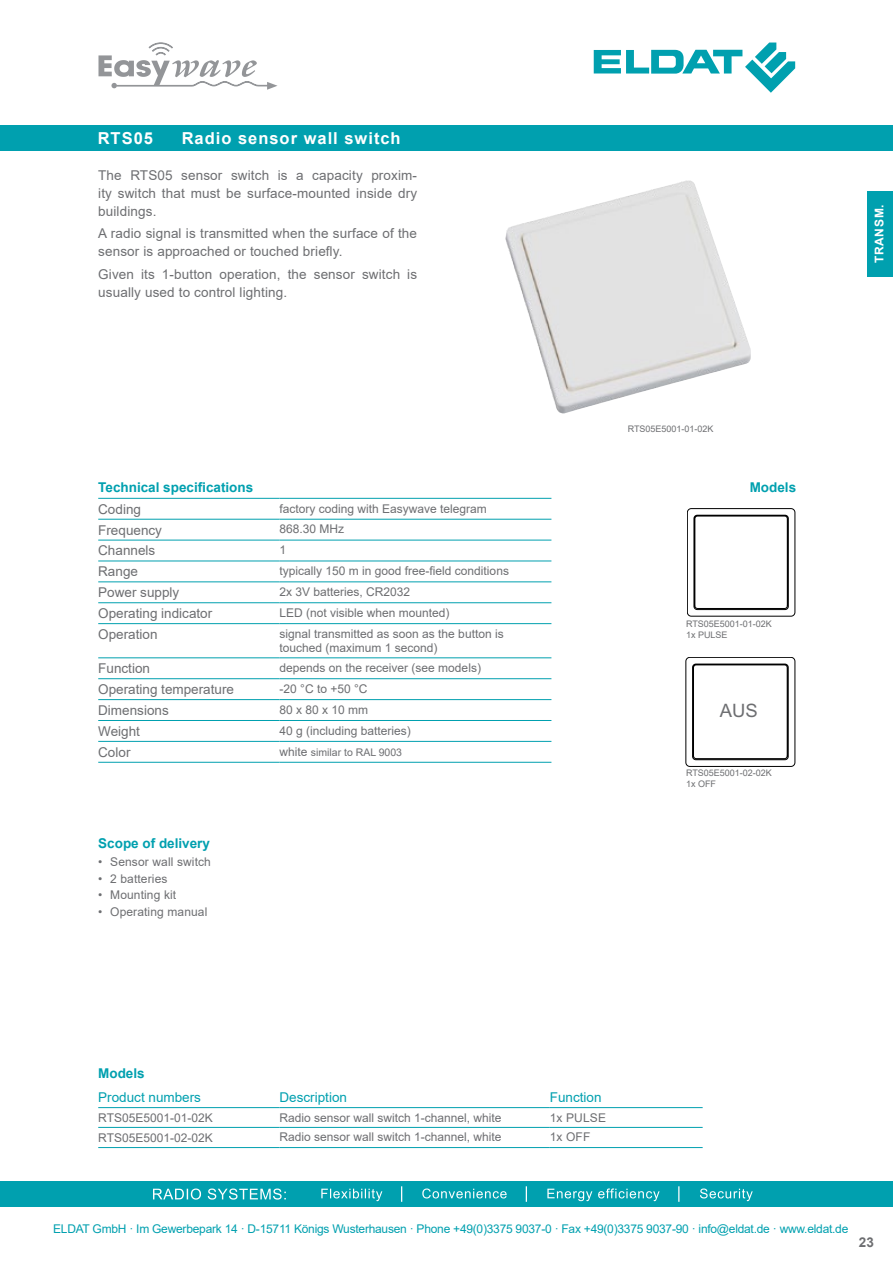
<style>
.page{position:relative;width:893px;height:1263px;background:#fff}
.page>*{position:absolute;margin:0;border:0;box-sizing:border-box;transform-origin:0 0}
.t1{font:18.45px "Arial";color:#6d6e71}
.t2{font:700 16.5px "Arial";letter-spacing:.06em;color:#fff}
.t3{font:13.5px/18px "Arial";letter-spacing:.01em;color:#6d6e71}
.t4{font:700 13.5px "Arial";color:#00a0af}
.t5{font:13.5px "Arial";color:#00a0af}
.t6{font:700 13.5px "Arial";color:#6d6e71}
.t7{font:12px/14.4px "Arial";color:#6d6e71}
.t8{font:12px "Arial";letter-spacing:-.02em;color:#00a0af}
.t9{font:700 12px "Arial";letter-spacing:.06em;color:#fff}
.t10{font:10.5px "Arial";color:#6d6e71}
.t11{font:9px/10.8px "Arial";color:#6d6e71}
.s1{font-size:12px}
</style>
<div class="page">
<div style="left:0;top:125px;width:893px;height:26px;background:#00a0af"></div>
<svg style="left:594px;top:43px;width:201px;height:50px"></svg>
<svg style="left:98px;top:43px;width:179px;height:47px"></svg>
<div style="left:0;top:1181px;width:893px;height:26px;background:#00a0af"></div>
<svg style="left:153px;top:1188px;width:133px;height:11px"></svg>
<svg style="left:321px;top:1186px;width:432px;height:16px"></svg>
<div style="left:867px;top:191px;width:26px;height:85px;background:#00a0af"></div>
<hr style="left:98px;top:498px;width:182px;height:1px;background:#00a0af">
<hr style="left:280px;top:498px;width:271px;height:1px;background:#00a0af">
<hr style="left:98px;top:519px;width:182px;height:1px;background:#00a0af">
<hr style="left:280px;top:519px;width:271px;height:1px;background:#00a0af">
<hr style="left:98px;top:540px;width:182px;height:1px;background:#00a0af">
<hr style="left:280px;top:540px;width:271px;height:1px;background:#00a0af">
<hr style="left:98px;top:561px;width:182px;height:1px;background:#00a0af">
<hr style="left:280px;top:561px;width:271px;height:1px;background:#00a0af">
<hr style="left:98px;top:582px;width:182px;height:1px;background:#00a0af">
<hr style="left:280px;top:582px;width:271px;height:1px;background:#00a0af">
<hr style="left:98px;top:602px;width:182px;height:1px;background:#00a0af">
<hr style="left:280px;top:602px;width:271px;height:1px;background:#00a0af">
<hr style="left:98px;top:623px;width:182px;height:1px;background:#00a0af">
<hr style="left:280px;top:623px;width:271px;height:1px;background:#00a0af">
<hr style="left:98px;top:657px;width:182px;height:1px;background:#00a0af">
<hr style="left:280px;top:657px;width:271px;height:1px;background:#00a0af">
<hr style="left:98px;top:678px;width:182px;height:1px;background:#00a0af">
<hr style="left:280px;top:678px;width:271px;height:1px;background:#00a0af">
<hr style="left:98px;top:699px;width:182px;height:1px;background:#00a0af">
<hr style="left:280px;top:699px;width:271px;height:1px;background:#00a0af">
<hr style="left:98px;top:720px;width:182px;height:1px;background:#00a0af">
<hr style="left:280px;top:720px;width:271px;height:1px;background:#00a0af">
<hr style="left:98px;top:741px;width:182px;height:1px;background:#00a0af">
<hr style="left:280px;top:741px;width:271px;height:1px;background:#00a0af">
<hr style="left:98px;top:762px;width:182px;height:1px;background:#00a0af">
<hr style="left:280px;top:762px;width:271px;height:1px;background:#00a0af">
<hr style="left:98px;top:1107px;width:182px;height:1px;background:#00a0af">
<hr style="left:280px;top:1107px;width:270px;height:1px;background:#00a0af">
<hr style="left:550px;top:1107px;width:153px;height:1px;background:#00a0af">
<hr style="left:98px;top:1127px;width:182px;height:1px;background:#00a0af">
<hr style="left:280px;top:1127px;width:270px;height:1px;background:#00a0af">
<hr style="left:550px;top:1127px;width:153px;height:1px;background:#00a0af">
<hr style="left:98px;top:1147px;width:182px;height:1px;background:#00a0af">
<hr style="left:280px;top:1147px;width:270px;height:1px;background:#00a0af">
<hr style="left:550px;top:1147px;width:153px;height:1px;background:#00a0af">
<img style="left:505px;top:180px;width:246px;height:234px">
<svg style="left:687px;top:508px;width:108px;height:108px"></svg>
<svg style="left:686px;top:657px;width:109px;height:110px"></svg>
<h2 class="t2" style="left:98px;top:127px;width:57px">RTS05</h2>
<h2 class="t2" style="left:182px;top:127px;width:221px">Radio sensor wall switch</h2>
<p class="t3" style="left:98px;top:166px;width:320px;text-align:justify">The RTS05 sensor switch is a capacity proxim&shy;ity switch that must be surface-mounted inside dry buildings.</p>
<p class="t3" style="left:98px;top:225px;width:320px">A radio signal is transmitted when the surface of the sensor is approached or touched briefly.</p>
<p class="t3" style="left:98px;top:265px;width:320px">Given its 1-button operation, the sensor switch is usually used to control lighting.</p>
<p class="t4" style="left:98px;top:478px;width:157px">Technical specifications</p>
<p class="t3" style="left:98px;top:500px;width:44px">Coding</p>
<p class="t7" style="left:280px;top:501px;width:209px">factory coding with Easywave telegram</p>
<p class="t3" style="left:98px;top:521px;width:65px">Frequency</p>
<p class="t7" style="left:280px;top:522px;width:66px">868.30 MHz</p>
<p class="t3" style="left:98px;top:542px;width:59px">Channels</p>
<p class="t7" style="left:280px;top:543px;width:8px">1</p>
<p class="t3" style="left:98px;top:562px;width:41px">Range</p>
<p class="t7" style="left:280px;top:564px;width:231px">typically 150 m in good free-field conditions</p>
<p class="t3" style="left:98px;top:583px;width:83px">Power supply</p>
<p class="t7" style="left:280px;top:585px;width:132px">2x 3V batteries, CR2032</p>
<p class="t3" style="left:98px;top:604px;width:116px">Operating indicator</p>
<p class="t7" style="left:280px;top:605px;width:172px">LED (not visible when mounted)</p>
<p class="t3" style="left:98px;top:625px;width:61px">Operation</p>
<p class="t7" style="left:280px;top:626px;width:226px">signal transmitted as soon as the button is touched (maximum 1 second)</p>
<p class="t3" style="left:98px;top:659px;width:53px">Function</p>
<p class="t7" style="left:280px;top:661px;width:203px">depends on the receiver (see models)</p>
<p class="t3" style="left:98px;top:680px;width:137px">Operating temperature</p>
<p class="t7" style="left:280px;top:681px;width:89px">-20 °C to +50 °C</p>
<p class="t3" style="left:98px;top:701px;width:72px">Dimensions</p>
<p class="t7" style="left:280px;top:702px;width:90px">80 x 80 x 10 mm</p>
<p class="t3" style="left:98px;top:722px;width:43px">Weight</p>
<p class="t7" style="left:280px;top:723px;width:133px">40 g (including batteries)</p>
<p class="t3" style="left:98px;top:743px;width:34px">Color</p>
<p class="t10" style="left:280px;top:745px;width:124px"><span class="s1">white</span> similar to RAL 9003</p>
<p class="t4" style="left:98px;top:833px;width:113px">Scope of delivery</p>
<p class="t7" style="left:98px;top:855px;width:114px">• Sensor wall switch</p>
<p class="t7" style="left:98px;top:871px;width:71px">• 2 batteries</p>
<p class="t7" style="left:98px;top:888px;width:80px">• Mounting kit</p>
<p class="t7" style="left:98px;top:904px;width:111px">• Operating manual</p>
<p class="t11" style="left:628px;top:423px;width:87px">RTS05E5001-01-02K</p>
<p class="t4" style="left:750px;top:478px;width:48px">Models</p>
<p class="t11" style="left:686px;top:619px;width:87px">RTS05E5001-01-02K<br>1x PULSE</p>
<h1 class="t1" style="left:720px;top:698px;width:39px">AUS</h1>
<p class="t11" style="left:686px;top:767px;width:87px">RTS05E5001-02-02K<br>1x OFF</p>
<p class="t9" style="left:871px;top:263px;width:60px;rotate:-90deg">TRANSM.</p>
<p class="t4" style="left:98px;top:1064px;width:48px">Models</p>
<p class="t5" style="left:98px;top:1088px;width:104px">Product numbers</p>
<p class="t5" style="left:280px;top:1088px;width:69px">Description</p>
<p class="t5" style="left:550px;top:1088px;width:53px">Function</p>
<p class="t7" style="left:98px;top:1110px;width:116px">RTS05E5001-01-02K</p>
<p class="t7" style="left:280px;top:1110px;width:224px">Radio sensor wall switch 1-channel, white</p>
<p class="t7" style="left:550px;top:1110px;width:58px">1x PULSE</p>
<p class="t7" style="left:98px;top:1130px;width:116px">RTS05E5001-02-02K</p>
<p class="t7" style="left:280px;top:1130px;width:224px">Radio sensor wall switch 1-channel, white</p>
<p class="t7" style="left:550px;top:1130px;width:42px">1x OFF</p>
<p class="t8" style="left:53px;top:1221px;width:797px">ELDAT GmbH · Im Gewerbepark 14 · D-15711 Königs Wusterhausen · Phone +49(0)3375 9037-0 · Fax +49(0)3375 9037-90 · info@eldat.de · www.eldat.de</p>
<p class="t6" style="left:859px;top:1233px;width:17px">23</p>
</div>
